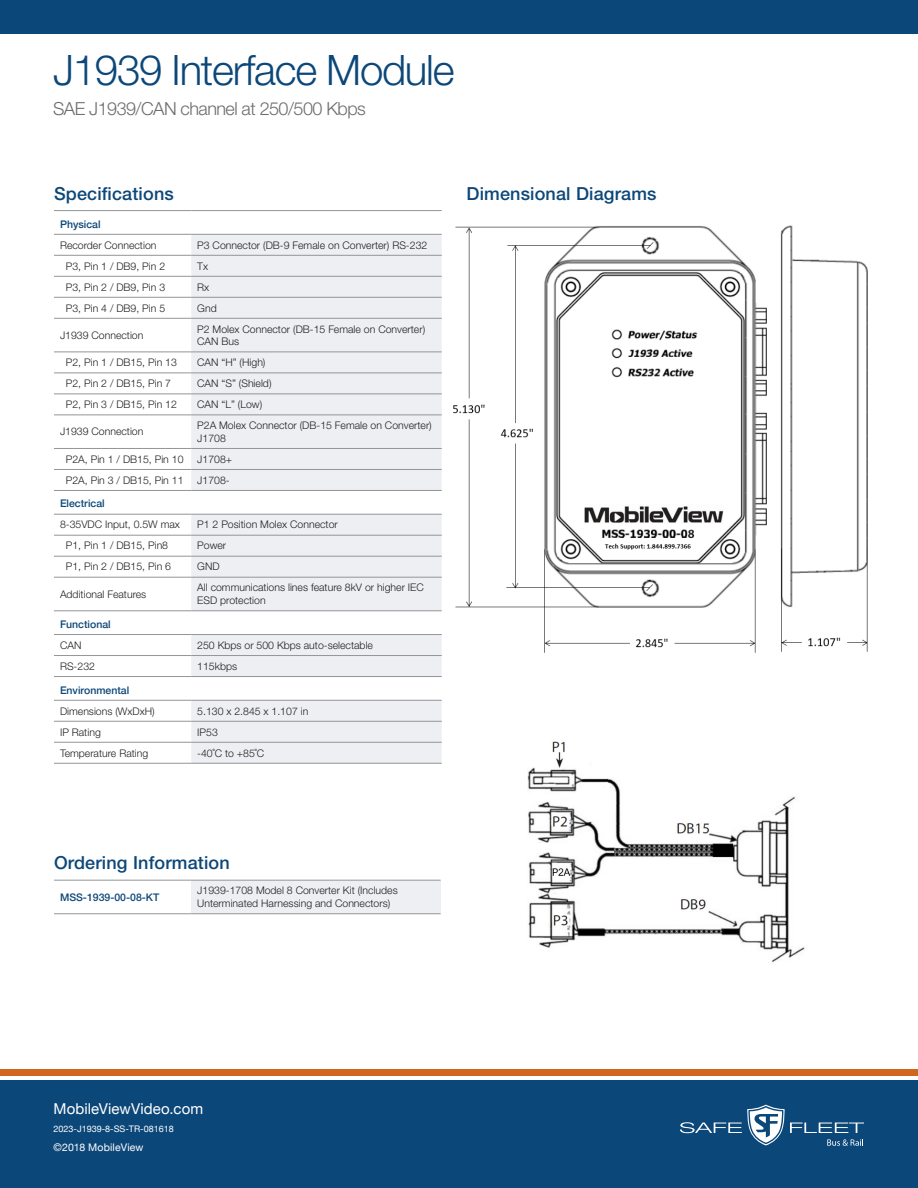
<style>
.page{position:relative;width:918px;height:1188px;background:#fff}
.page>*{position:absolute;margin:0;border:0;box-sizing:border-box;transform-origin:0 0}
.t1{font:300 42px "Helvetica Neue LT Pro";letter-spacing:-.03em;color:#0c4779}
.HEAD{font:500 18px "Helvetica Neue LT Pro";letter-spacing:.01em;color:#0c4779}
.t2{font:300 18px "Helvetica Neue LT Pro";letter-spacing:-.03em;color:#6c6d70}
.t3{font:15px "Helvetica Neue";letter-spacing:.005em;color:#fff}
.Table_Body{font:300 10.5px/12.6px "Helvetica Neue LT Pro";color:#231f20}
.Table_Head{font:500 10.5px "Helvetica Neue";color:#0c4779}
.Table_Head-2{font:500 10.5px "Helvetica Neue LT Pro";color:#0c4779}
.t4{font:10.5px "Helvetica Neue";letter-spacing:.015em;color:#fff}
.t5{font:9px "Helvetica Neue";color:#fff}
</style>
<div class="page">
<svg style="left:191px;top:235px;width:251px;height:528px;background:#eef0f3"></svg>
<hr style="left:191px;top:255px;width:251px;height:1px;background:#939598">
<hr style="left:54px;top:210px;width:137px;height:1px;background:#939598">
<hr style="left:54px;top:234px;width:137px;height:1px;background:#939598">
<hr style="left:54px;top:255px;width:137px;height:1px;background:#939598">
<hr style="left:54px;top:276px;width:137px;height:1px;background:#939598">
<hr style="left:54px;top:297px;width:137px;height:1px;background:#939598">
<hr style="left:54px;top:318px;width:137px;height:1px;background:#939598">
<hr style="left:54px;top:352px;width:137px;height:1px;background:#939598">
<hr style="left:54px;top:373px;width:137px;height:1px;background:#939598">
<hr style="left:54px;top:394px;width:137px;height:1px;background:#939598">
<hr style="left:54px;top:415px;width:137px;height:1px;background:#939598">
<hr style="left:54px;top:448px;width:137px;height:1px;background:#939598">
<hr style="left:54px;top:469px;width:137px;height:1px;background:#939598">
<hr style="left:54px;top:490px;width:137px;height:1px;background:#939598">
<hr style="left:54px;top:514px;width:137px;height:1px;background:#939598">
<hr style="left:54px;top:535px;width:137px;height:1px;background:#939598">
<hr style="left:54px;top:556px;width:137px;height:1px;background:#939598">
<hr style="left:54px;top:577px;width:137px;height:1px;background:#939598">
<hr style="left:54px;top:610px;width:137px;height:1px;background:#939598">
<hr style="left:54px;top:634px;width:137px;height:1px;background:#939598">
<hr style="left:54px;top:655px;width:137px;height:1px;background:#939598">
<hr style="left:54px;top:676px;width:137px;height:1px;background:#939598">
<hr style="left:54px;top:700px;width:137px;height:1px;background:#939598">
<hr style="left:54px;top:721px;width:137px;height:1px;background:#939598">
<hr style="left:54px;top:742px;width:137px;height:1px;background:#939598">
<hr style="left:54px;top:763px;width:137px;height:1px;background:#939598">
<hr style="left:191px;top:210px;width:251px;height:1px;background:#939598">
<hr style="left:191px;top:234px;width:251px;height:1px;background:#939598">
<hr style="left:191px;top:276px;width:251px;height:1px;background:#939598">
<hr style="left:191px;top:297px;width:251px;height:1px;background:#939598">
<hr style="left:191px;top:318px;width:251px;height:1px;background:#939598">
<hr style="left:191px;top:352px;width:251px;height:1px;background:#939598">
<hr style="left:191px;top:373px;width:251px;height:1px;background:#939598">
<hr style="left:191px;top:394px;width:251px;height:1px;background:#939598">
<hr style="left:191px;top:415px;width:251px;height:1px;background:#939598">
<hr style="left:191px;top:448px;width:251px;height:1px;background:#939598">
<hr style="left:191px;top:469px;width:251px;height:1px;background:#939598">
<hr style="left:191px;top:490px;width:251px;height:1px;background:#939598">
<hr style="left:191px;top:514px;width:251px;height:1px;background:#939598">
<hr style="left:191px;top:535px;width:251px;height:1px;background:#939598">
<hr style="left:191px;top:556px;width:251px;height:1px;background:#939598">
<hr style="left:191px;top:577px;width:251px;height:1px;background:#939598">
<hr style="left:191px;top:610px;width:251px;height:1px;background:#939598">
<hr style="left:191px;top:634px;width:251px;height:1px;background:#939598">
<hr style="left:191px;top:655px;width:251px;height:1px;background:#939598">
<hr style="left:191px;top:676px;width:251px;height:1px;background:#939598">
<hr style="left:191px;top:700px;width:251px;height:1px;background:#939598">
<hr style="left:191px;top:721px;width:251px;height:1px;background:#939598">
<hr style="left:191px;top:742px;width:251px;height:1px;background:#939598">
<hr style="left:191px;top:763px;width:251px;height:1px;background:#939598">
<div style="left:191px;top:880px;width:250px;height:34px;background:#edeff3"></div>
<hr style="left:54px;top:880px;width:137px;height:1px;background:#939598">
<hr style="left:54px;top:913px;width:137px;height:1px;background:#939598">
<hr style="left:191px;top:880px;width:250px;height:1px;background:#939598">
<hr style="left:191px;top:913px;width:250px;height:1px;background:#939598">
<div style="left:0;top:1080px;width:918px;height:108px;background:#0c4779"></div>
<div style="left:0;top:1069px;width:918px;height:7px;background:#d1671e"></div>
<svg style="left:680px;top:1105px;width:184px;height:41px"></svg>
<div style="left:0;top:0;width:918px;height:34px;background:#0c4779"></div>
<img style="left:527px;top:741px;width:278px;height:221px">
<img style="left:453px;top:226px;width:314px;height:427px">
<img style="left:781px;top:225px;width:87px;height:427px">
<p class="t1" style="left:53px;top:44px;width:403px">J1939 Interface Module</p>
<p class="t2" style="left:53px;top:98px;width:314px">SAE J1939/CAN channel at 250/500 Kbps</p>
<p class="HEAD" style="left:54px;top:182px;width:121px">Specifications</p>
<p class="Table_Head" style="left:60px;top:215px;width:42px">Physical</p>
<p class="Table_Body" style="left:60px;top:238px;width:98px">Recorder Connection</p>
<p class="Table_Body" style="left:197px;top:238px;width:232px">P3 Connector (DB-9 Female on Converter) RS-232</p>
<p class="Table_Body" style="left:66px;top:259px;width:101px">P3, Pin 1 / DB9, Pin 2</p>
<p class="Table_Body" style="left:197px;top:259px;width:12px">Tx</p>
<p class="Table_Body" style="left:66px;top:280px;width:101px">P3, Pin 2 / DB9, Pin 3</p>
<p class="Table_Body" style="left:197px;top:280px;width:14px">Rx</p>
<p class="Table_Body" style="left:66px;top:301px;width:101px">P3, Pin 4 / DB9, Pin 5</p>
<p class="Table_Body" style="left:197px;top:301px;width:21px">Gnd</p>
<p class="Table_Body" style="left:60px;top:329px;width:85px">J1939 Connection</p>
<p class="Table_Body" style="left:197px;top:322px;width:229px">P2 Molex Connector (DB-15 Female on Converter)</p>
<p class="Table_Body" style="left:197px;top:335px;width:44px">CAN Bus</p>
<p class="Table_Body" style="left:66px;top:356px;width:113px">P2, Pin 1 / DB15, Pin 13</p>
<p class="Table_Body" style="left:197px;top:356px;width:70px">CAN “H” (High)</p>
<p class="Table_Body" style="left:66px;top:377px;width:107px">P2, Pin 2 / DB15, Pin 7</p>
<p class="Table_Body" style="left:197px;top:377px;width:76px">CAN “S” (Shield)</p>
<p class="Table_Body" style="left:66px;top:398px;width:113px">P2, Pin 3 / DB15, Pin 12</p>
<p class="Table_Body" style="left:197px;top:398px;width:66px">CAN “L” (Low)</p>
<p class="Table_Body" style="left:60px;top:425px;width:85px">J1939 Connection</p>
<p class="Table_Body" style="left:197px;top:419px;width:236px">P2A Molex Connector (DB-15 Female on Converter)<br>J1708</p>
<p class="Table_Body" style="left:66px;top:452px;width:119px">P2A, Pin 1 / DB15, Pin 10</p>
<p class="Table_Body" style="left:197px;top:452px;width:36px">J1708+</p>
<p class="Table_Body" style="left:66px;top:473px;width:119px">P2A, Pin 3 / DB15, Pin 11</p>
<p class="Table_Body" style="left:197px;top:473px;width:34px">J1708-</p>
<p class="Table_Head" style="left:60px;top:495px;width:46px">Electrical</p>
<p class="Table_Body" style="left:60px;top:518px;width:121px">8-35VDC Input, 0.5W max</p>
<p class="Table_Body" style="left:197px;top:518px;width:142px">P1 2 Position Molex Connector</p>
<p class="Table_Body" style="left:66px;top:539px;width:104px">P1, Pin 1 / DB15, Pin8</p>
<p class="Table_Body" style="left:197px;top:539px;width:30px">Power</p>
<p class="Table_Body" style="left:66px;top:560px;width:107px">P1, Pin 2 / DB15, Pin 6</p>
<p class="Table_Body" style="left:197px;top:560px;width:24px">GND</p>
<p class="Table_Body" style="left:60px;top:587px;width:88px">Additional Features</p>
<p class="Table_Body" style="left:197px;top:581px;width:228px">All communications lines feature 8kV or higher IEC<br>ESD protection</p>
<p class="Table_Head" style="left:60px;top:616px;width:52px">Functional</p>
<p class="Table_Body" style="left:60px;top:639px;width:23px">CAN</p>
<p class="Table_Body" style="left:197px;top:639px;width:177px">250 Kbps or 500 Kbps auto-selectable</p>
<p class="Table_Body" style="left:60px;top:660px;width:37px">RS-232</p>
<p class="Table_Body" style="left:197px;top:660px;width:41px">115kbps</p>
<p class="Table_Head" style="left:60px;top:681px;width:71px">Environmental</p>
<p class="Table_Body" style="left:60px;top:704px;width:96px">Dimensions (WxDxH)</p>
<p class="Table_Body" style="left:197px;top:704px;width:113px">5.130 x 2.845 x 1.107 in</p>
<p class="Table_Body" style="left:60px;top:725px;width:42px">IP Rating</p>
<p class="Table_Body" style="left:197px;top:725px;width:22px">IP53</p>
<p class="Table_Body" style="left:60px;top:746px;width:90px">Temperature Rating</p>
<p class="Table_Body" style="left:197px;top:746px;width:68px">-40˚C to +85˚C</p>
<p class="HEAD" style="left:466px;top:182px;width:192px">Dimensional Diagrams</p>
<p class="HEAD" style="left:54px;top:852px;width:177px">Ordering Information</p>
<p class="Table_Head-2" style="left:60px;top:891px;width:101px">MSS-1939-00-08-KT</p>
<p class="Table_Body" style="left:197px;top:884px;width:202px">J1939-1708 Model 8 Converter Kit (Includes<br>Unterminated Harnessing and Connectors)</p>
<p class="t3" style="left:54px;top:1097px;width:151px">MobileViewVideo.com</p>
<p class="t5" style="left:54px;top:1122px;width:122px">2023-J1939-8-SS-TR-081618</p>
<p class="t4" style="left:54px;top:1140px;width:92px">©2018 MobileView</p>
</div>
